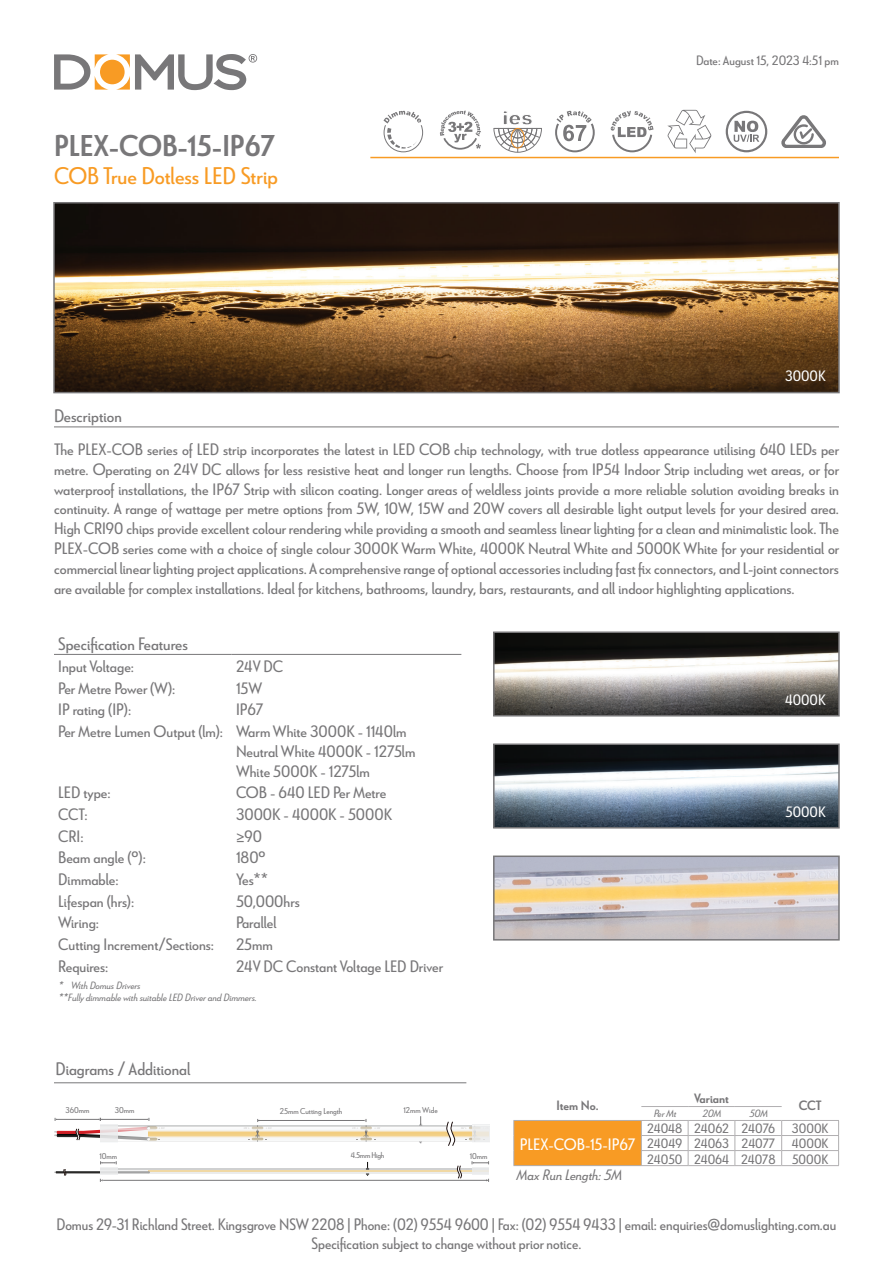
<style>
.page{position:relative;width:893px;height:1263px;background:#fff}
.page>*{position:absolute;margin:0;border:0;box-sizing:border-box;transform-origin:0 0}
.t1{font:700 30px "Le Havre";color:#787779}
.t2{font:24px "Le Havre";color:#f89b24}
.t3{font:18px "Le Havre";color:#787779}
.t4{font:16.5px/19.8px "Le Havre";color:#787779}
.t5{font:16.5px/19.8px "Le Havre";color:#787779;text-align:center;scale:.96 1}
.t6{font:16.5px "Le Havre";color:#fff}
.t7{font:italic 15px "Le Havre";color:#787779}
.t8{font:15px "Le Havre";color:#fff}
.t9{font:13.5px/15px "Le Havre";color:#787779}
.t10{font:700 13.5px "Le Havre";color:#787779}
.t11{font:italic 10.5px/12.6px "Le Havre";color:#787779}
.t12{font:8.4px "Le Havre";color:#787779}
</style>
<div class="page">
<svg style="left:54px;top:54px;width:55px;height:36px"></svg>
<svg style="left:116px;top:54px;width:141px;height:36px"></svg>
<div style="left:100px;top:60px;width:25px;height:24px;background:#f89b24;border-radius:50%"></div>
<hr style="left:370px;top:157px;width:469px;height:1px;background:#f89b24">
<svg style="left:611px;top:111px;width:43px;height:41px"></svg>
<svg style="left:667px;top:110px;width:44px;height:43px"></svg>
<svg style="left:726px;top:111px;width:41px;height:41px"></svg>
<svg style="left:781px;top:115px;width:45px;height:33px"></svg>
<svg style="left:555px;top:111px;width:40px;height:41px"></svg>
<svg style="left:493px;top:111px;width:49px;height:42px"></svg>
<div style="left:511px;top:128px;width:14px;height:20px;border:1px solid #f29123;border-radius:50%"></div>
<svg style="left:440px;top:111px;width:41px;height:39px"></svg>
<svg style="left:383px;top:111px;width:40px;height:41px"></svg>
<hr style="left:54px;top:654px;width:178px;height:1px;background:#787779">
<hr style="left:232px;top:654px;width:229px;height:1px;background:#787779">
<svg style="left:513px;top:1121px;width:326px;height:44px"></svg>
<hr style="left:513px;top:1165px;width:128px;height:1px;background:#b1afb1">
<hr style="left:641px;top:1165px;width:47px;height:1px;background:#b1afb1">
<hr style="left:688px;top:1165px;width:47px;height:1px;background:#b1afb1">
<hr style="left:735px;top:1165px;width:47px;height:1px;background:#b1afb1">
<hr style="left:782px;top:1165px;width:57px;height:1px;background:#b1afb1">
<hr style="left:641px;top:1120px;width:47px;height:1px;background:#b1afb1">
<hr style="left:688px;top:1120px;width:47px;height:1px;background:#b1afb1">
<hr style="left:735px;top:1120px;width:47px;height:1px;background:#b1afb1">
<hr style="left:641px;top:1106px;width:47px;height:1px;background:#b1afb1">
<hr style="left:688px;top:1106px;width:47px;height:1px;background:#b1afb1">
<hr style="left:735px;top:1106px;width:47px;height:1px;background:#b1afb1">
<hr style="left:513px;top:1120px;width:128px;height:1px;background:#b1afb1">
<hr style="left:782px;top:1120px;width:57px;height:1px;background:#b1afb1">
<hr style="left:54px;top:1082px;width:412px;height:1px;background:#787779">
<hr style="left:54px;top:426px;width:785px;height:1px;background:#787779">
<img style="left:56px;top:205px;width:781px;height:185px">
<div style="left:53px;top:202px;width:787px;height:191px;border:2px solid #787779"></div>
<img style="left:496px;top:634px;width:341px;height:79px">
<div style="left:493px;top:631px;width:347px;height:85px;border:2px solid #787779"></div>
<img style="left:496px;top:746px;width:341px;height:79px">
<div style="left:493px;top:743px;width:347px;height:85px;border:2px solid #787779"></div>
<hr style="left:258px;top:1120px;width:106px;height:1px;background:#787779">
<svg style="left:472px;top:1161px;width:17px;height:3px"></svg>
<hr style="left:103px;top:1180px;width:384px;height:1px;background:#787779">
<svg style="left:54px;top:1161px;width:96px;height:21px"></svg>
<svg style="left:117px;top:1169px;width:355px;height:5px;background:#e4dcc9"></svg>
<div style="left:100px;top:1168px;width:17px;height:7px;background:#e6e7e8"></div>
<svg style="left:457px;top:1165px;width:5px;height:13px"></svg>
<svg style="left:366px;top:1162px;width:3px;height:14px"></svg>
<svg style="left:54px;top:1118px;width:96px;height:23px"></svg>
<svg style="left:419px;top:1116px;width:3px;height:9px"></svg>
<svg style="left:117px;top:1125px;width:355px;height:17px"></svg>
<svg style="left:100px;top:1124px;width:17px;height:18px"></svg>
<div style="left:472px;top:1168px;width:17px;height:7px;background:#ebe9e8"></div>
<svg style="left:472px;top:1124px;width:17px;height:18px"></svg>
<svg style="left:447px;top:1121px;width:8px;height:25px"></svg>
<img style="left:496px;top:858px;width:341px;height:79px">
<div style="left:493px;top:855px;width:347px;height:85px;border:2px solid #787779"></div>
<h1 class="t1" style="left:54px;top:127px;width:222px">PLEX-COB-15-IP67</h1>
<h2 class="t2" style="left:54px;top:162px;width:225px">COB True Dotless LED Strip</h2>
<p class="t9" style="left:696px;top:52px;width:144px">Date: August 15, 2023 4:51 pm</p>
<p class="t8" style="left:785px;top:367px;width:42px">3000K</p>
<p class="t3" style="left:54px;top:405px;width:69px">Description</p>
<p class="t4" style="left:54px;top:439px;width:787px;text-align:justify">The PLEX-COB series of LED strip incorporates the latest in LED COB chip technology, with true dotless appearance utilising 640 LEDs per metre. Operating on 24V DC allows for less resistive heat and longer run lengths. Choose from IP54 Indoor Strip including wet areas, or for waterproof installations, the IP67 Strip with silicon coating. Longer areas of weldless joints provide a more reliable solution avoiding breaks in continuity. A range of wattage per metre options from 5W, 10W, 15W and 20W covers all desirable light output levels for your desired area.<br>High CRI90 chips provide excellent colour rendering while providing a smooth and seamless linear lighting for a clean and minimalistic look. The PLEX-COB series come with a choice of single colour 3000K Warm White, 4000K Neutral White and 5000K White for your residential or commercial linear lighting project applications. A comprehensive range of optional accessories including fast fix connectors, and L-joint connectors are available for complex installations. Ideal for kitchens, bathrooms, laundry, bars, restaurants, and all indoor highlighting applications.</p>
<p class="t3" style="left:58px;top:633px;width:131px">Specification Features</p>
<p class="t4" style="left:58px;top:656px;width:77px">Input Voltage:</p>
<p class="t4" style="left:236px;top:656px;width:49px">24V DC</p>
<p class="t4" style="left:58px;top:677px;width:119px">Per Metre Power (W):</p>
<p class="t4" style="left:236px;top:677px;width:28px">15W</p>
<p class="t4" style="left:58px;top:699px;width:74px">IP rating (IP):</p>
<p class="t4" style="left:58px;top:698px;width:350px;line-height:21.8px;text-indent:178px">IP67<br>Per Metre Lumen Output (lm): Warm White 3000K - 1140lm</p>
<p class="t4" style="left:236px;top:741px;width:181px">Neutral White 4000K - 1275lm<br>White 5000K - 1275lm</p>
<p class="t4" style="left:58px;top:782px;width:54px">LED type:</p>
<p class="t4" style="left:236px;top:782px;width:152px">COB - 640 LED Per Metre</p>
<p class="t4" style="left:58px;top:804px;width:31px">CCT:</p>
<p class="t4" style="left:236px;top:804px;width:157px">3000K - 4000K - 5000K</p>
<p class="t4" style="left:58px;top:826px;width:27px">CRI:</p>
<p class="t4" style="left:236px;top:826px;width:28px">≥90</p>
<p class="t4" style="left:58px;top:847px;width:89px">Beam angle (º):</p>
<p class="t4" style="left:236px;top:847px;width:31px">180º</p>
<p class="t4" style="left:58px;top:869px;width:62px">Dimmable:</p>
<p class="t4" style="left:236px;top:869px;width:34px">Yes**</p>
<p class="t4" style="left:58px;top:891px;width:77px">Lifespan (hrs):</p>
<p class="t4" style="left:236px;top:891px;width:65px">50,000hrs</p>
<p class="t4" style="left:58px;top:912px;width:42px">Wiring:</p>
<p class="t4" style="left:236px;top:912px;width:42px">Parallel</p>
<p class="t4" style="left:58px;top:934px;width:157px">Cutting Increment/Sections:</p>
<p class="t4" style="left:236px;top:934px;width:38px">25mm</p>
<p class="t4" style="left:58px;top:956px;width:52px">Requires:</p>
<p class="t4" style="left:236px;top:956px;width:209px">24V DC Constant Voltage LED Driver</p>
<p class="t11" style="left:58px;top:979px;width:200px">* With Domus Drivers<br>**Fully dimmable with suitable LED Driver and Dimmers.</p>
<p class="t3" style="left:56px;top:1058px;width:136px">Diagrams / Additional</p>
<p class="t12" style="left:66px;top:1105px;width:25px">360mm</p>
<p class="t12" style="left:115px;top:1105px;width:21px">30mm</p>
<p class="t12" style="left:280px;top:1106px;width:64px">25mm Cutting Length</p>
<p class="t12" style="left:99px;top:1151px;width:19px">10mm</p>
<p class="t12" style="left:403px;top:1105px;width:36px">12mm Wide</p>
<p class="t12" style="left:351px;top:1150px;width:35px">4.5mm High</p>
<p class="t12" style="left:470px;top:1151px;width:19px">10mm</p>
<p class="t8" style="left:785px;top:691px;width:42px">4000K</p>
<p class="t8" style="left:785px;top:803px;width:41px">5000K</p>
<p class="t10" style="left:557px;top:1097px;width:43px">Item No.</p>
<p class="t6" style="left:520px;top:1134px;width:117px">PLEX-COB-15-IP67</p>
<p class="t7" style="left:516px;top:1166px;width:107px">Max Run Length: 5M</p>
<p class="t10" style="left:694px;top:1090px;width:36px">Variant</p>
<p class="t11" style="left:653px;top:1107px;width:24px">Per Mt</p>
<p class="t11" style="left:702px;top:1107px;width:20px">20M</p>
<p class="t11" style="left:749px;top:1107px;width:20px">50M</p>
<p class="t10" style="left:799px;top:1097px;width:25px">CCT</p>
<p class="t9" style="left:647px;top:1121px;width:183px">24048 24062 24076 3000K<br>24049 24063 24077</p>
<p class="t9" style="left:647px;top:1136px;width:183px;text-align:right">4000K<br>24050 24064 24078 5000K</p>
<p class="t5" style="left:57px;top:1214px;width:814px">Domus 29-31 Richland Street. Kingsgrove NSW 2208 | Phone: (02) 9554 9600 | Fax: (02) 9554 9433 | email: enquiries@domuslighting.com.au<br>Specification subject to change without prior notice.</p>
</div>
